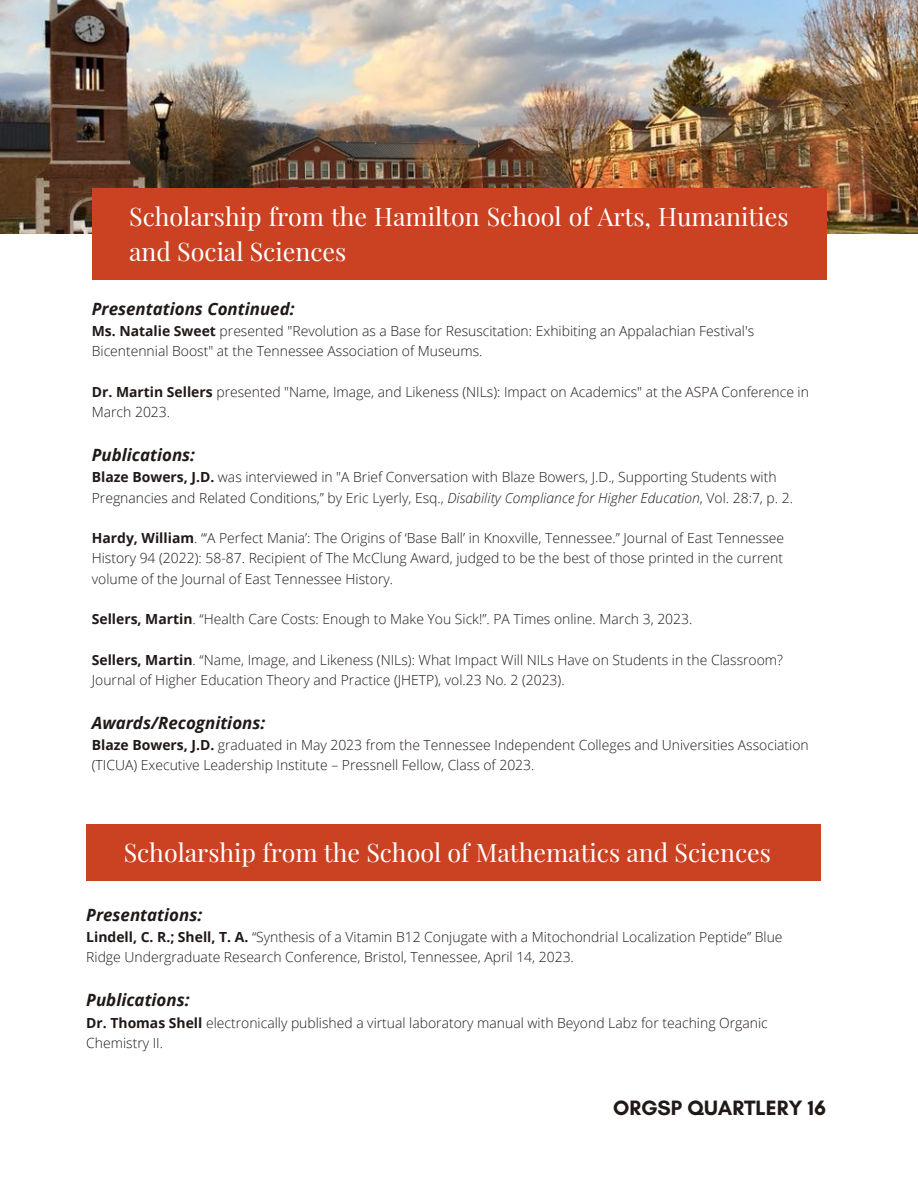
<style>
.page{position:relative;width:918px;height:1188px;background:#fff}
.page>*{position:absolute;margin:0;border:0;box-sizing:border-box;transform-origin:0 0}
.t1{font:25.05px/34.8px "Playfair Display";color:#fff}
.t2{font:700 21.15px "Glacial Indifference";color:#201917}
.t3{font:italic 700 16.95px "Open Sans";color:#201917}
.t4{font:300 13.95px/20.2px "Open Sans";color:#201917}
.s1{font-weight:700}
.s2{font-style:italic}
</style>
<div class="page">
<img style="left:0;top:0;width:918px;height:234px">
<div style="left:92px;top:188px;width:734px;height:92px;background:#cb4222"></div>
<div style="left:86px;top:824px;width:735px;height:57px;background:#cb4222"></div>
<p class="t1" style="left:129px;top:199px;width:661px">Scholarship from the Hamilton School of Arts, Humanities and Social Sciences</p>
<p class="t3" style="left:92px;top:297px;width:204px">Presentations Continued:</p>
<p class="t4" style="left:92px;top:321px;width:664px"><span class="s1">Ms. Natalie Sweet</span> presented "Revolution as a Base for Resuscitation: Exhibiting an Appalachian Festival's<br>Bicentennial Boost" at the Tennessee Association of Museums.</p>
<p class="t4" style="left:92px;top:381px;width:719px"><span class="s1">Dr. Martin Sellers</span> presented "Name, Image, and Likeness (NILs): Impact on Academics" at the ASPA Conference in<br>March 2023.</p>
<p class="t3" style="left:92px;top:443px;width:105px">Publications:</p>
<p class="t4" style="left:92px;top:467px;width:703px"><span class="s1">Blaze Bowers, J.D.</span> was interviewed in "A Brief Conversation with Blaze Bowers, J.D., Supporting Students with<br>Pregnancies and Related Conditions,” by Eric Lyerly, Esq., <span class="s2">Disability Compliance for Higher Education</span>, Vol. 28:7, p. 2.</p>
<p class="t4" style="left:92px;top:528px;width:694px;text-align:justify"><span class="s1">Hardy, William</span>. “‘A Perfect Mania’: The Origins of ‘Base Ball’ in Knoxville, Tennessee.” Journal of East Tennessee History 94 (2022): 58-87. Recipient of The McClung Award, judged to be the best of those printed in the current volume of the Journal of East Tennessee History.</p>
<p class="t4" style="left:92px;top:609px;width:602px"><span class="s1">Sellers, Martin</span>. “Health Care Costs: Enough to Make You Sick!”. PA Times online. March 3, 2023.</p>
<p class="t4" style="left:92px;top:649px;width:693px"><span class="s1">Sellers, Martin</span>. “Name, Image, and Likeness (NILs): What Impact Will NILs Have on Students in the Classroom?<br>Journal of Higher Education Theory and Practice (JHETP), vol.23 No. 2 (2023).</p>
<p class="t3" style="left:92px;top:711px;width:175px">Awards/Recognitions:</p>
<p class="t4" style="left:92px;top:735px;width:718px"><span class="s1">Blaze Bowers, J.D.</span> graduated in May 2023 from the Tennessee Independent Colleges and Universities Association (TICUA) Executive Leadership Institute – Pressnell Fellow, Class of 2023.</p>
<p class="t1" style="left:124px;top:834px;width:649px">Scholarship from the School of Mathematics and Sciences</p>
<p class="t3" style="left:86px;top:903px;width:117px">Presentations:</p>
<p class="t4" style="left:86px;top:927px;width:698px"><span class="s1">Lindell, C. R.; Shell, T. A.</span> “Synthesis of a Vitamin B12 Conjugate with a Mitochondrial Localization Peptide” Blue<br>Ridge Undergraduate Research Conference, Bristol, Tennessee, April 14, 2023.</p>
<p class="t3" style="left:86px;top:988px;width:105px">Publications:</p>
<p class="t4" style="left:86px;top:1012px;width:683px"><span class="s1">Dr. Thomas Shell</span> electronically published a virtual laboratory manual with Beyond Labz for teaching Organic<br>Chemistry II.</p>
<p class="t2" style="left:613px;top:1095px;width:215px">ORGSP QUARTLERY 16</p>
</div>
